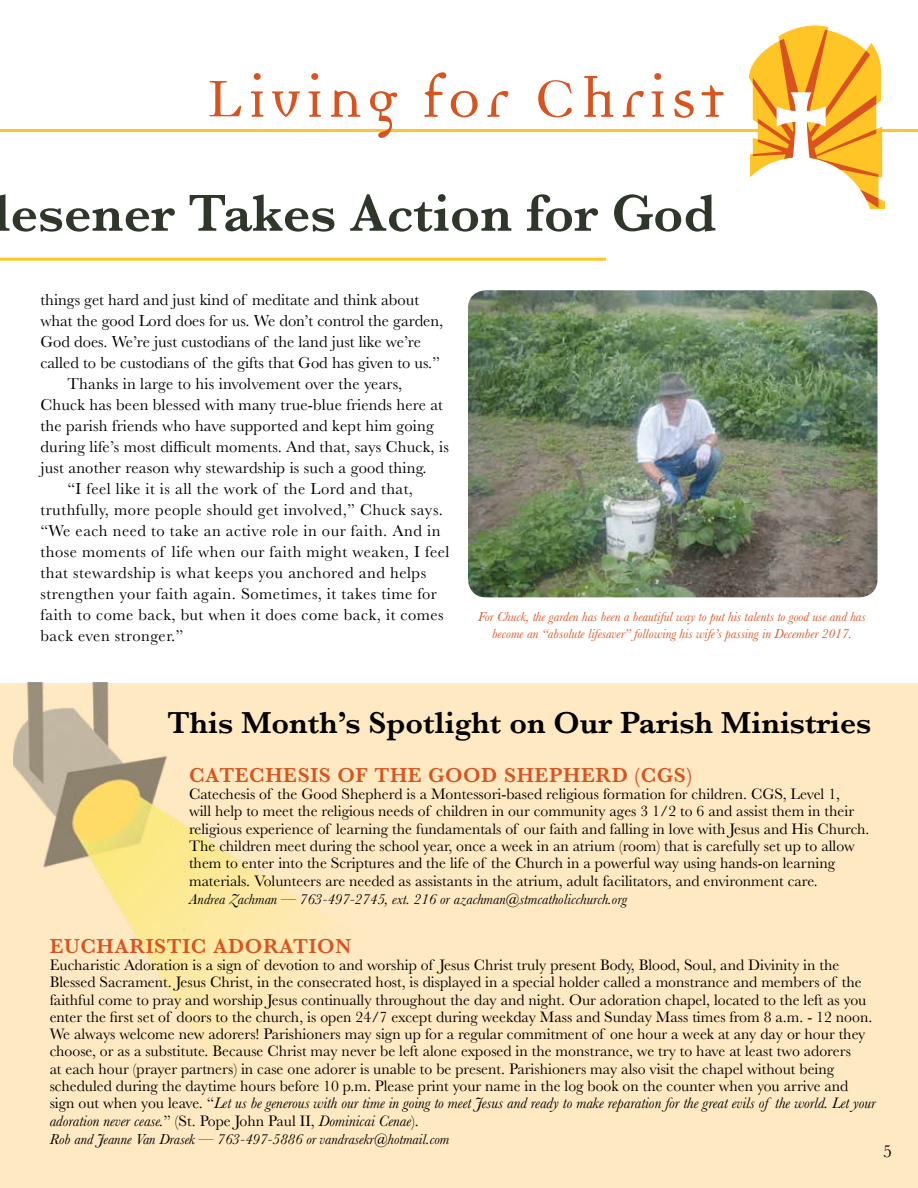
<style>
.page{position:relative;width:918px;height:1188px;background:#fff}
.page>*{position:absolute;margin:0;border:0;box-sizing:border-box;transform-origin:0 0}
.t1{font:600 54px "Baskerville";color:#2f372b}
.t2{font:600 31.5px "Baskerville";color:#000}
.t3{font:600 21px "Baskerville";letter-spacing:.03em;color:#d9531e}
.t4{font:18px "Baskerville";color:#000}
.t5{font:16.5px "Baskerville";letter-spacing:.01em;color:#000}
.t6{font:16.5px "Baskerville";letter-spacing:.03em;color:#000}
.t7{font:15.75px/17.4px "Baskerville";color:#000}
.t8{font:italic 15px "Baskerville";color:#000}
.t9{font:italic 13.5px/16.5px "Baskerville";color:#d9531e;text-align:center}
.s1{font-style:italic}
</style>
<div class="page">
<hr style="left:0;top:129px;width:918px;height:3px;background:#ffc425">
<svg style="left:749px;top:25px;width:136px;height:184px"></svg>
<svg style="left:370px;top:91px;width:27px;height:47px"></svg>
<svg style="left:209px;top:81px;width:32px;height:35px"></svg>
<svg style="left:251px;top:73px;width:13px;height:44px"></svg>
<svg style="left:272px;top:91px;width:28px;height:26px"></svg>
<svg style="left:308px;top:73px;width:13px;height:44px"></svg>
<svg style="left:331px;top:90px;width:30px;height:27px"></svg>
<svg style="left:424px;top:72px;width:54px;height:45px"></svg>
<svg style="left:487px;top:91px;width:21px;height:26px"></svg>
<svg style="left:538px;top:80px;width:34px;height:37px"></svg>
<svg style="left:584px;top:76px;width:30px;height:41px"></svg>
<svg style="left:623px;top:91px;width:21px;height:26px"></svg>
<svg style="left:651px;top:91px;width:13px;height:26px"></svg>
<div style="left:654px;top:73px;width:7px;height:7px;background:#d9531e;border-radius:50%"></div>
<svg style="left:674px;top:90px;width:20px;height:28px"></svg>
<svg style="left:701px;top:85px;width:23px;height:32px"></svg>
<div style="left:1px;top:683px;width:917px;height:505px;background:#ffe9c2"></div>
<img style="left:14px;top:682px;width:319px;height:375px">
<img style="left:468px;top:290px;width:410px;height:307px">
<hr style="left:0;top:258px;width:606px;height:3px;background:#ffc425">
<h1 class="t1" style="left:-6px;top:175px;width:724px">lesener Takes Action for God</h1>
<p class="t5" style="left:40px;top:289px;width:380px">things get hard and just kind of meditate and think about</p>
<p class="t5" style="left:40px;top:310px;width:404px">what the good Lord does for us. We don’t control the garden,</p>
<p class="t5" style="left:40px;top:331px;width:382px">God does. We’re just custodians of the land just like we’re</p>
<p class="t5" style="left:40px;top:352px;width:401px">called to be custodians of the gifts that God has given to us.”</p>
<p class="t5" style="left:67px;top:373px;width:336px">Thanks in large to his involvement over the years,</p>
<p class="t5" style="left:40px;top:394px;width:404px">Chuck has been blessed with many true-blue friends here at</p>
<p class="t5" style="left:40px;top:415px;width:395px">the parish friends who have supported and kept him going</p>
<p class="t5" style="left:40px;top:436px;width:410px">during life’s most difficult moments. And that, says Chuck, is</p>
<p class="t5" style="left:40px;top:457px;width:388px">just another reason why stewardship is such a good thing.</p>
<p class="t6" style="left:67px;top:478px;width:347px">“I feel like it is all the work of the Lord and that,</p>
<p class="t6" style="left:40px;top:499px;width:404px">truthfully, more people should get involved,” Chuck says.</p>
<p class="t6" style="left:40px;top:520px;width:402px">“We each need to take an active role in our faith. And in</p>
<p class="t6" style="left:40px;top:541px;width:410px">those moments of life when our faith might weaken, I feel</p>
<p class="t6" style="left:40px;top:562px;width:387px">that stewardship is what keeps you anchored and helps</p>
<p class="t6" style="left:40px;top:583px;width:398px">strengthen your faith again. Sometimes, it takes time for</p>
<p class="t6" style="left:40px;top:604px;width:405px">faith to come back, but when it does come back, it comes</p>
<p class="t6" style="left:40px;top:625px;width:144px">back even stronger.”</p>
<p class="t9" style="left:478px;top:608px;width:389px">For Chuck, the garden has been a beautiful way to put his talents to good use and has become an “absolute lifesaver” following his wife’s passing in December 2017.</p>
<h2 class="t2" style="left:168px;top:701px;width:705px">This Month’s Spotlight on Our Parish Ministries</h2>
<h3 class="t3" style="left:189px;top:760px;width:504px">CATECHESIS OF THE GOOD SHEPHERD (CGS)</h3>
<p class="t7" style="left:189px;top:785px;width:682px">Catechesis of the Good Shepherd is a Montessori-based religious formation for children. CGS, Level 1,<br>will help to meet the religious needs of children in our community ages 3 1/2 to 6 and assist them in their religious experience of learning the fundamentals of our faith and falling in love with Jesus and His Church.<br>The children meet during the school year, once a week in an atrium (room) that is carefully set up to allow them to enter into the Scriptures and the life of the Church in a powerful way using hands-on learning materials. Volunteers are needed as assistants in the atrium, adult facilitators, and environment care.</p>
<p class="t8" style="left:189px;top:890px;width:440px">Andrea Zachman — 763-497-2745, ext. 216 or azachman@stmcatholicchurch.org</p>
<h3 class="t3" style="left:50px;top:931px;width:303px">EUCHARISTIC ADORATION</h3>
<p class="t7" style="left:50px;top:956px;width:828px">Eucharistic Adoration is a sign of devotion to and worship of Jesus Christ truly present Body, Blood, Soul, and Divinity in the Blessed Sacrament. Jesus Christ, in the consecrated host, is displayed in a special holder called a monstrance and members of the faithful come to pray and worship Jesus continually throughout the day and night. Our adoration chapel, located to the left as you enter the first set of doors to the church, is open 24/7 except during weekday Mass and Sunday Mass times from 8 a.m. - 12 noon.<br>We always welcome new adorers! Parishioners may sign up for a regular commitment of one hour a week at any day or hour they choose, or as a substitute. Because Christ may never be left alone exposed in the monstrance, we try to have at least two adorers<br>at each hour (prayer partners) in case one adorer is unable to be present. Parishioners may also visit the chapel without being scheduled during the daytime hours before 10 p.m. Please print your name in the log book on the counter when you arrive and sign out when you leave. “<span class="s1">Let us be generous with our time in going to meet Jesus and ready to make reparation for the great evils of the world. Let your adoration never cease.</span>” (St. Pope John Paul II, <span class="s1">Dominicai Cenae</span>).</p>
<p class="t8" style="left:50px;top:1129px;width:401px">Rob and Jeanne Van Drasek — 763-497-5886 or vandrasekr@hotmail.com</p>
<p class="t4" style="left:883px;top:1140px;width:10px">5</p>
</div>
